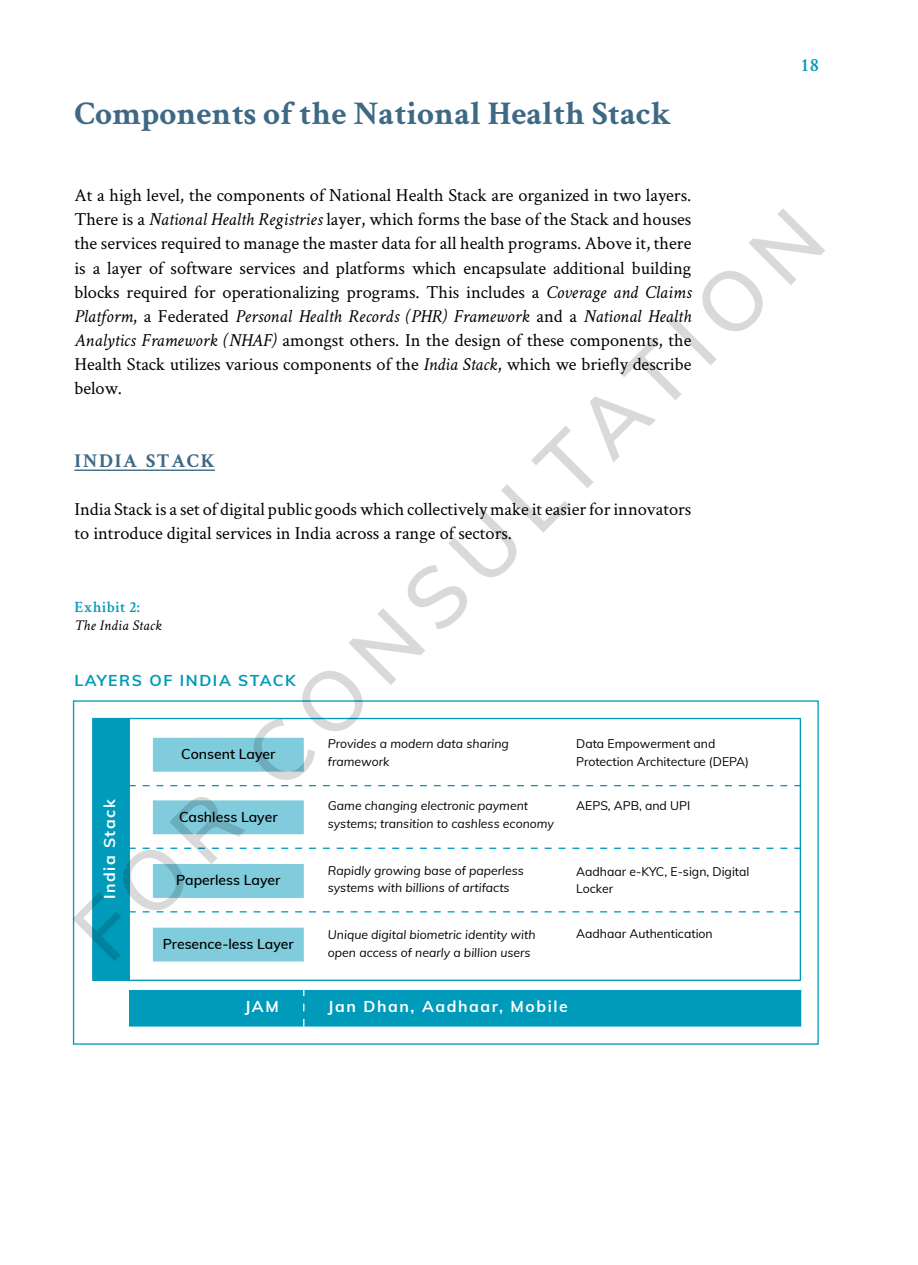
<style>
.page{position:relative;width:918px;height:1265px;background:#fff}
.page>*{position:absolute;margin:0;border:0;box-sizing:border-box;transform-origin:0 0}
.t1{font:700 33.25px "Crimson Text";color:#3e6984}
.t2{font:700 19.6px "Crimson Text";letter-spacing:.085em;color:#3e6984}
.t3{font:600 19.25px "Crimson Text";color:#009abb}
.t4{font:18.38px/24.2px "Crimson Text";color:#000;text-align:justify}
.t5{font:700 15.75px "Muli";letter-spacing:.1em;color:#fff}
.t6{font:700 15.75px "Muli";letter-spacing:.1em;color:#009abb}
.t7{font:600 15.75px "Crimson Text";letter-spacing:.02em;color:#009abb}
.t8{font:italic 14.88px "Crimson Text";letter-spacing:.02em;color:#000}
.t9{font:600 14px "Muli";color:#000}
.t10{font:italic 12.25px/17.5px "Muli";color:#000}
.t11{font:12.25px/17.5px "Muli";color:#000}
.s1{font-style:italic}
</style>
<div class="page">
<div style="left:153px;top:928px;width:151px;height:34px;background:#b6e2eb"></div>
<div style="left:92px;top:718px;width:38px;height:263px;background:#009abb;border:1px solid #009abb"></div>
<div style="left:129px;top:990px;width:672px;height:37px;background:#009abb;border:1px solid #009abb"></div>
<svg style="left:303px;top:990px;width:1px;height:37px"></svg>
<svg style="left:72px;top:208px;width:753px;height:753px"></svg>
<h1 class="t1" style="left:74px;top:93px;width:599px">Components of the National Health Stack</h1>
<p class="t4" style="left:74px;top:182px;width:618px">At a high level, the components of National Health Stack are organized in two layers.<br>There is a <span class="s1">National Health Registries</span> layer, which forms the base of the Stack and houses the services required to manage the master data for all health programs. Above it, there is a layer of software services and platforms which encapsulate additional building blocks required for operationalizing programs. This includes a <span class="s1">Coverage and Claims Platform</span>, a Federated <span class="s1">Personal Health Records (PHR) Framework</span> and a <span class="s1">National Health Analytics Framework (NHAF)</span> amongst others. In the design of these components, the Health Stack utilizes various components of the <span class="s1">India Stack</span>, which we briefly describe below.</p>
<p class="t2" style="left:74px;top:449px;width:142px">INDIA STACK</p>
<p class="t4" style="left:74px;top:496px;width:618px">India Stack is a set of digital public goods which collectively make it easier for innovators to introduce digital services in India across a range of sectors.</p>
<p class="t7" style="left:74px;top:596px;width:67px">Exhibit 2:</p>
<p class="t8" style="left:74px;top:617px;width:89px">The India Stack</p>
<p class="t6" style="left:74px;top:669px;width:223px">LAYERS OF INDIA STACK</p>
<p class="t5" style="left:98px;top:899px;width:102px;rotate:-90deg">India Stack</p>
<p class="t9" style="left:181px;top:744px;width:96px">Consent Layer</p>
<p class="t9" style="left:179px;top:807px;width:100px">Cashless Layer</p>
<p class="t9" style="left:176px;top:870px;width:106px">Paperless Layer</p>
<p class="t9" style="left:163px;top:934px;width:132px">Presence-less Layer</p>
<p class="t10" style="left:328px;top:735px;width:182px">Provides a modern data sharing framework</p>
<p class="t11" style="left:576px;top:735px;width:174px">Data Empowerment and<br>Protection Architecture (DEPA)</p>
<p class="t11" style="left:576px;top:796px;width:116px">AEPS, APB, and UPI</p>
<p class="t10" style="left:328px;top:796px;width:228px">Game changing electronic payment systems; transition to cashless economy</p>
<p class="t10" style="left:328px;top:861px;width:197px">Rapidly growing base of paperless systems with billions of artifacts</p>
<p class="t10" style="left:328px;top:925px;width:209px">Unique digital biometric identity with open access of nearly a billion users</p>
<p class="t11" style="left:576px;top:862px;width:175px">Aadhaar e-KYC, E-sign, Digital<br>Locker</p>
<p class="t11" style="left:576px;top:924px;width:138px">Aadhaar Authentication</p>
<p class="t5" style="left:245px;top:995px;width:36px">JAM</p>
<p class="t5" style="left:328px;top:995px;width:241px">Jan Dhan, Aadhaar, Mobile</p>
<p class="t3" style="left:801px;top:51px;width:19px">18</p>
</div>
